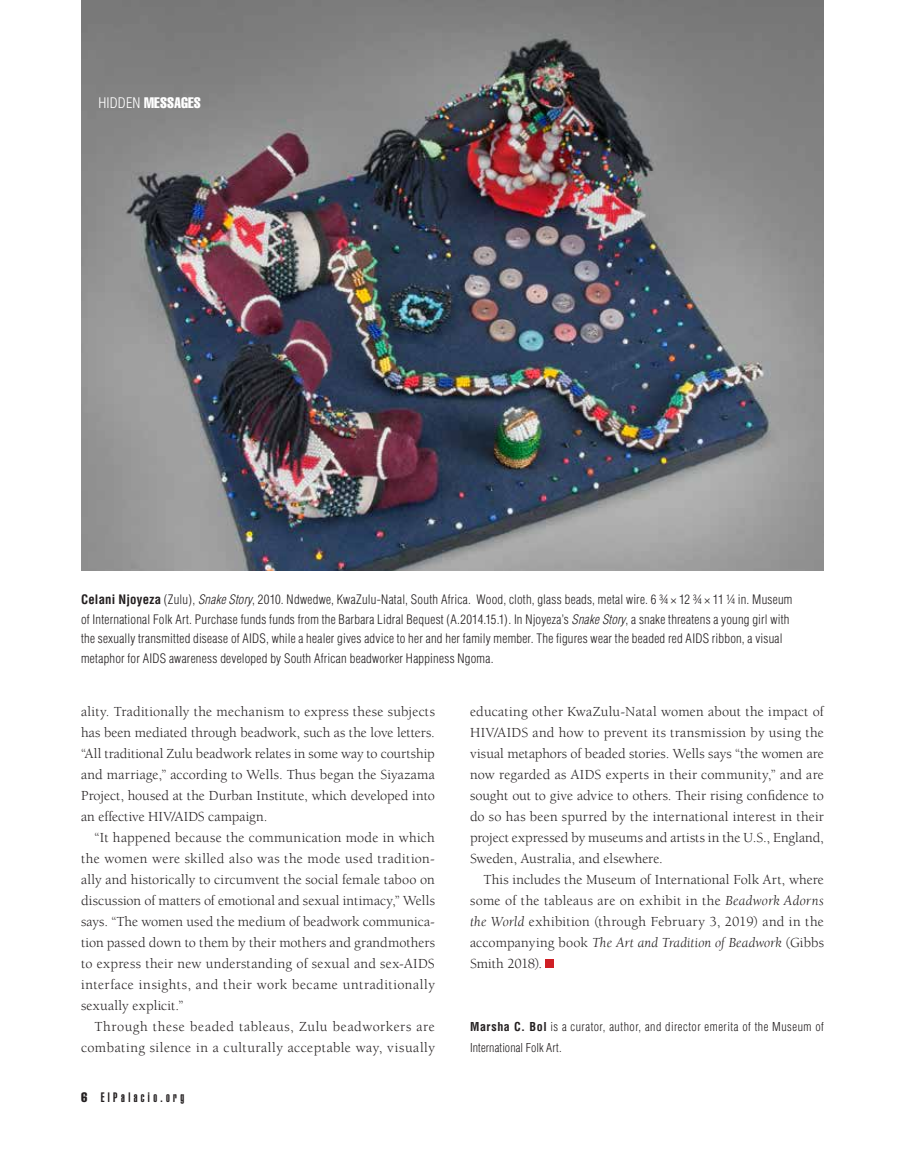
<style>
.page{position:relative;width:905px;height:1175px;background:#fff}
.page>*{position:absolute;margin:0;border:0;box-sizing:border-box;transform-origin:0 0}
.t1{font:extra-condensed 15px "Helvetica";letter-spacing:.01em;color:#fff}
.t2{font:14.25px/21px "Berkeley";letter-spacing:.02em;color:#231f20;text-align:justify}
.t3{font:900 extra-condensed 13.5px "Helvetica";letter-spacing:.25em;color:#231f20}
.t4{font:300 condensed 12.75px/19.5px "Helvetica";letter-spacing:.02em;color:#231f20}
.t5{font:300 condensed 12px/21px "Helvetica";letter-spacing:.04em;color:#231f20}
.s1{font-weight:300;font-stretch:condensed;font-size:14.25px}
.s2{font-weight:700}
.s3{font-style:italic}
.s4{font-weight:400}
</style>
<div class="page">
<div style="left:545px;top:959px;width:9px;height:9px;background:#cf1f25"></div>
<img style="left:81px;top:0;width:743px;height:571px">
<p class="t1" style="left:99px;top:93px;width:104px"><span class="s1">HIDDEN</span> MESSAGES</p>
<p class="t4" style="left:81px;top:590px;width:713px"><span class="s2">Celani Njoyeza</span> (Zulu), <span class="s3">Snake Story</span>, 2010. Ndwedwe, KwaZulu-Natal, South Africa. Wood, cloth, glass beads, metal wire. 6 ¾ × 12 ¾ × 11 ¼ in. Museum of International Folk Art. Purchase funds funds from the Barbara Lidral Bequest (A.2014.15.1). In Njoyeza’s <span class="s3">Snake Story</span>, a snake threatens a young girl with the sexually transmitted disease of AIDS, while a healer gives advice to her and her family member. The figures wear the beaded red AIDS ribbon, a visual metaphor for AIDS awareness developed by South African beadworker Happiness Ngoma.</p>
<p class="t2" style="left:81px;top:701px;width:355px">ality. Traditionally the mechanism to express these subjects has been mediated through beadwork, such as the love letters. “All traditional Zulu beadwork relates in some way to courtship and marriage,” according to Wells. Thus began the Siyazama Project, housed at the Durban Institute, which developed into an effective HIV/AIDS campaign.</p>
<p class="t2" style="left:81px;top:827px;width:355px;text-indent:13px">“It happened because the communication mode in which the women were skilled also was the mode used tradition&shy;ally and historically to circumvent the social female taboo on discussion of matters of emotional and sexual intimacy,” Wells says. “The women used the medium of beadwork communica&shy;tion passed down to them by their mothers and grandmothers to express their new understanding of sexual and sex-AIDS interface insights, and their work became untraditionally sexually explicit.”</p>
<p class="t2" style="left:81px;top:1016px;width:355px;text-align:right">Through these beaded tableaus, Zulu beadworkers are combating silence in a culturally acceptable way, visually</p>
<p class="t3" style="left:81px;top:1089px;width:105px"><span class="s4">6</span> ElPalacio.org</p>
<p class="t2" style="left:470px;top:701px;width:355px">educating other KwaZulu-Natal women about the impact of HIV/AIDS and how to prevent its transmission by using the visual metaphors of beaded stories. Wells says “the women are now regarded as AIDS experts in their community,” and are sought out to give advice to others. Their rising confidence to do so has been spurred by the international interest in their project expressed by museums and artists in the U.S., England, Sweden, Australia, and elsewhere.</p>
<p class="t2" style="left:470px;top:869px;width:355px;text-indent:13px">This includes the Museum of International Folk Art, where some of the tableaus are on exhibit in the <span class="s3">Beadwork Adorns the World</span> exhibition (through February 3, 2019) and in the accompanying book <span class="s3">The Art and Tradition of Beadwork</span> (Gibbs Smith 2018).</p>
<p class="t5" style="left:470px;top:1016px;width:355px"><span class="s2">Marsha C. Bol</span> is a curator, author, and director emerita of the Museum of<br>International Folk Art.</p>
</div>
